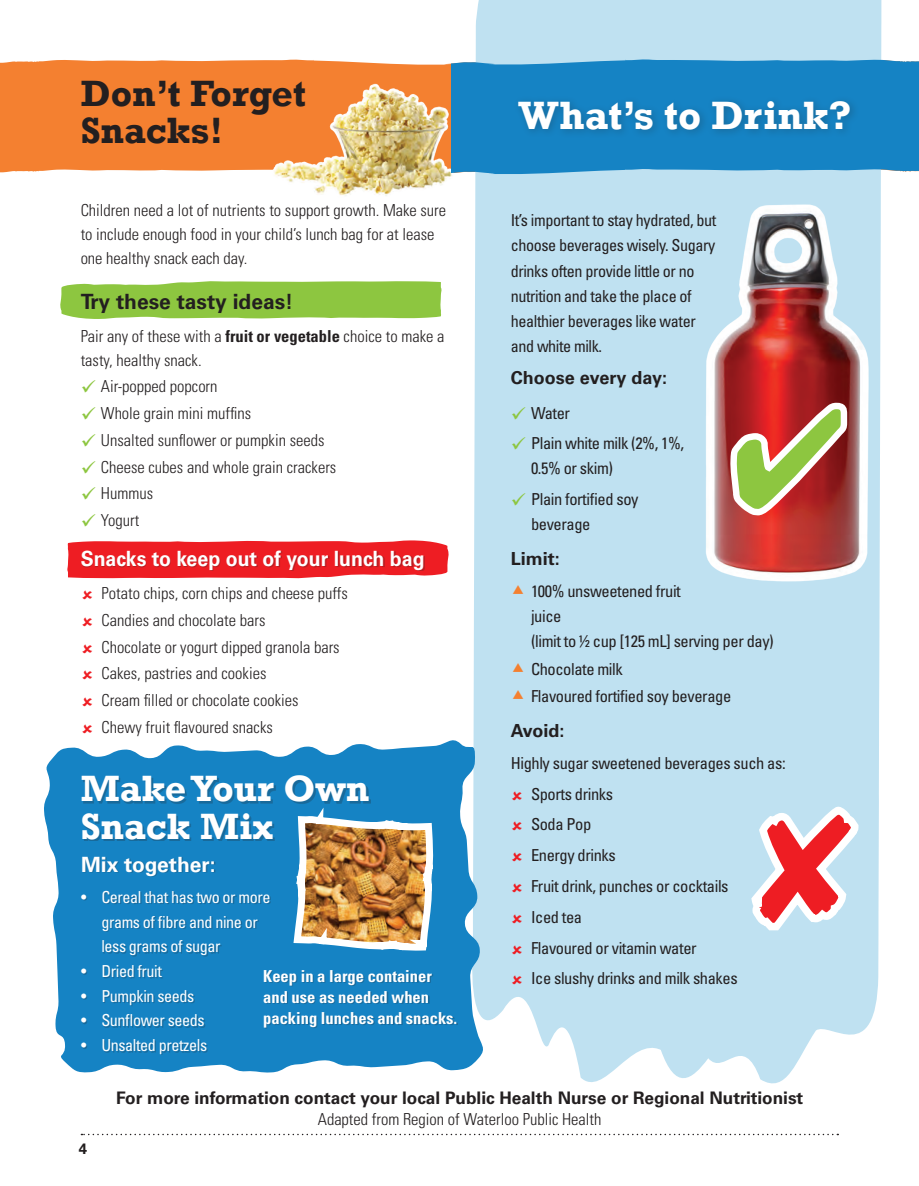
<style>
.page{position:relative;width:919px;height:1186px;background:#fff}
.page>*{position:absolute;margin:0;border:0;box-sizing:border-box;transform-origin:0 0}
.t1{font:700 40.5px "Rockwell";color:#fff}
.t2{font:700 37.5px/37.5px "Rockwell";color:#fff}
.t3{font:700 37.5px/37.5px "Rockwell";color:#231f20}
.t4{font:700 21px "Univers LT Std";color:#fff;scale:.93 1}
.t5{font:700 21px "Univers LT Std";color:#231f20}
.t6{font:700 21px "Univers LT Std";color:#fff}
.t7{font:700 18px "Univers LT Std";color:#231f20}
.t8{font:700 17.25px "Univers LT Std";color:#231f20}
.t9{font:300 condensed 16.5px/26.7px "Univers LT Std";color:#231f20}
.t10{font:condensed 16.5px/25px "Univers LT Std";letter-spacing:-.025em;color:#231f20}
.t11{font:condensed 16.5px/24.6px "Univers LT Std";letter-spacing:-.025em;color:#fff}
.t12{font:700 condensed 16.5px/21px "Univers LT Std";color:#fff}
.t13{font:700 15px "Univers LT Std";color:#231f20}
.s1{color:#8dc640}
.s2{font-weight:700}
</style>
<div class="page">
<div style="left:0;top:59px;width:451px;height:114px;background:#f48030"></div>
<div style="left:473px;top:0;width:409px;height:1084px;background:#bfe1f1"></div>
<svg style="left:44px;top:734px;width:444px;height:338px;fill:#1583c4"></svg>
<svg style="left:67px;top:540px;width:382px;height:38px;background:#f03d42"></svg>
<svg style="left:81px;top:1133px;width:757px;height:1px"></svg>
<svg style="left:745px;top:802px;width:119px;height:163px"></svg>
<img style="left:290px;top:812px;width:147px;height:324px">
<div style="left:82px;top:857px;width:189px;height:197px;background:#231f20;opacity:.25"></div>
<div style="left:265px;top:970px;width:193px;height:58px;background:#231f20;opacity:.25"></div>
<svg style="left:60px;top:281px;width:382px;height:38px;background:#95ca4e"></svg>
<div style="left:82px;top:551px;width:343px;height:20px;background:#231f20;opacity:.25"></div>
<img style="left:272px;top:81px;width:180px;height:115px">
<div style="left:451px;top:59px;width:468px;height:115px;background:#1583c4"></div>
<div style="left:84px;top:777px;width:287px;height:64px;background:#231f20;opacity:.25"></div>
<div style="left:513px;top:95px;width:347px;height:45px;background:#231f20;opacity:.25"></div>
<img style="left:657px;top:165px;width:262px;height:427px">
<svg style="left:726px;top:399px;width:126px;height:120px;background:#b2704e"></svg>
<svg style="left:513px;top:584px;width:10px;height:9px"></svg>
<svg style="left:513px;top:662px;width:10px;height:9px"></svg>
<svg style="left:513px;top:690px;width:10px;height:9px"></svg>
<svg style="left:512px;top:790px;width:10px;height:9px"></svg>
<svg style="left:512px;top:821px;width:10px;height:9px"></svg>
<svg style="left:512px;top:852px;width:10px;height:9px"></svg>
<svg style="left:512px;top:883px;width:10px;height:9px"></svg>
<svg style="left:512px;top:913px;width:10px;height:9px"></svg>
<svg style="left:512px;top:944px;width:10px;height:9px"></svg>
<svg style="left:512px;top:975px;width:10px;height:9px"></svg>
<h2 class="t3" style="left:81px;top:75px;width:227px">Don’t Forget<br>Snacks!</h2>
<h1 class="t1" style="left:518px;top:91px;width:335px">What’s to Drink?</h1>
<p class="t9" style="left:81px;top:198px;width:367px;line-height:24px">Children need a lot of nutrients to support growth. Make sure to include enough food in your child’s lunch bag for at lease one healthy snack each day.</p>
<p class="t10" style="left:511px;top:208px;width:207px">It’s important to stay hydrated, but choose beverages wisely. Sugary drinks often provide little or no nutrition and take the place of healthier beverages like water and white milk.</p>
<p class="t7" style="left:511px;top:367px;width:158px">Choose every day:</p>
<p class="t10" style="left:511px;top:400px;width:61px"><span class="s1">✓</span> Water</p>
<p class="t10" style="left:531px;top:430px;width:155px;text-indent:-20px"><span class="s1">✓</span> Plain white milk (2%, 1%,<br>0.5% or skim)</p>
<p class="t10" style="left:531px;top:486px;width:109px;text-indent:-20px"><span class="s1">✓</span> Plain fortified soy beverage</p>
<p class="t7" style="left:511px;top:548px;width:51px">Limit:</p>
<p class="t10" style="left:531px;top:578px;width:244px">100% unsweetened fruit<br>juice<br>(limit to ½ cup [125 mL] serving per day)</p>
<p class="t10" style="left:531px;top:654px;width:202px;line-height:27.8px">Chocolate milk<br>Flavoured fortified soy beverage</p>
<p class="t7" style="left:511px;top:720px;width:55px">Avoid:</p>
<p class="t10" style="left:531px;top:747px;width:256px;line-height:30.8px;text-indent:-20px">Highly sugar sweetened beverages such as:<br>Sports drinks<br>Soda Pop<br>Energy drinks<br>Fruit drink, punches or cocktails<br>Iced tea<br>Flavoured or vitamin water<br>Ice slushy drinks and milk shakes</p>
<p class="t5" style="left:81px;top:289px;width:214px">Try these tasty ideas!</p>
<p class="t9" style="left:81px;top:324px;width:365px;line-height:24px">Pair any of these with a <span class="s2">fruit or vegetable</span> choice to make a tasty, healthy snack.</p>
<p class="t9" style="left:81px;top:373px;width:138px"><span class="s1">✓</span> Air-popped popcorn</p>
<p class="t9" style="left:81px;top:400px;width:172px"><span class="s1">✓</span> Whole grain mini muffins</p>
<p class="t9" style="left:81px;top:426px;width:245px"><span class="s1">✓</span> Unsalted sunflower or pumpkin seeds</p>
<p class="t9" style="left:81px;top:453px;width:257px"><span class="s1">✓</span> Cheese cubes and whole grain crackers</p>
<p class="t9" style="left:81px;top:480px;width:74px"><span class="s1">✓</span> Hummus</p>
<p class="t9" style="left:81px;top:507px;width:60px"><span class="s1">✓</span> Yogurt</p>
<p class="t4" style="left:81px;top:546px;width:371px">Snacks to keep out of your lunch bag</p>
<p class="t9" style="left:102px;top:580px;width:248px">Potato chips, corn chips and cheese puffs Candies and chocolate bars<br>Chocolate or yogurt dipped granola bars Cakes, pastries and cookies<br>Cream filled or chocolate cookies<br>Chewy fruit flavoured snacks</p>
<h2 class="t2" style="left:81px;top:769px;width:290px">Make Your Own<br>Snack Mix</h2>
<p class="t6" style="left:81px;top:851px;width:136px">Mix together:</p>
<p class="t11" style="left:101px;top:884px;width:171px;text-indent:-20px">• Cereal that has two or more grams of fibre and nine or less grams of sugar</p>
<p class="t11" style="left:81px;top:958px;width:82px">• Dried fruit</p>
<p class="t11" style="left:81px;top:983px;width:115px">• Pumpkin seeds</p>
<p class="t11" style="left:81px;top:1007px;width:125px">• Sunflower seeds</p>
<p class="t11" style="left:81px;top:1032px;width:128px">• Unsalted pretzels</p>
<p class="t12" style="left:263px;top:965px;width:196px">Keep in a large container and use as needed when packing lunches and snacks.</p>
<p class="t13" style="left:79px;top:1139px;width:10px">4</p>
<p class="t8" style="left:116px;top:1087px;width:689px">For more information contact your local Public Health Nurse or Regional Nutritionist</p>
<p class="t9" style="left:318px;top:1105px;width:285px">Adapted from Region of Waterloo Public Health</p>
</div>
